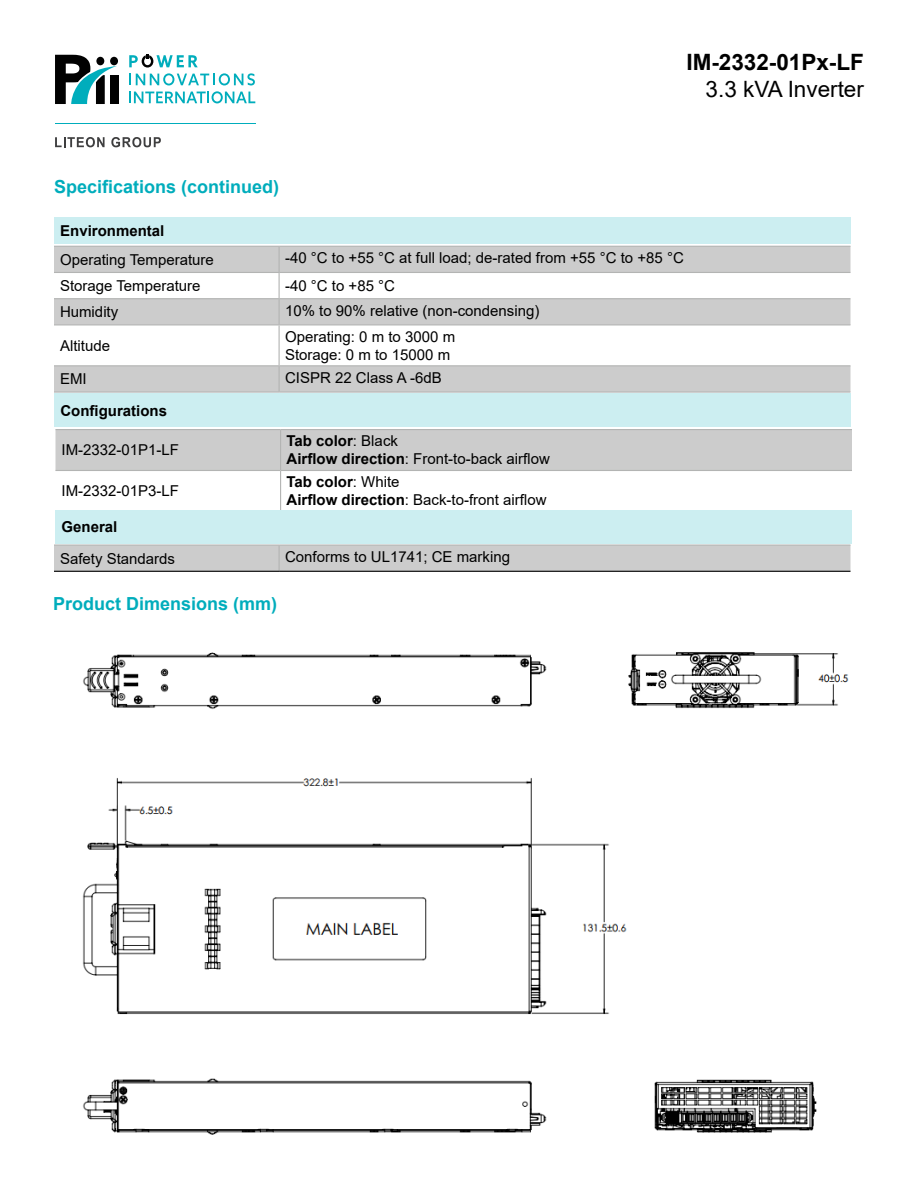
<style>
.page{position:relative;width:918px;height:1188px;background:#fff}
.page>*{position:absolute;margin:0;border:0;box-sizing:border-box;transform-origin:0 0}
.t1{font:700 22.5px "Arial";color:#000}
.t2{font:22.5px "Arial";color:#000}
.t3{font:700 18px "Arial";color:#00adbc}
.Normal_Text{font:15px/18px "Arial";color:#000}
.t4{font:700 15px "Arial";color:#000}
.s1{font-weight:400}
.s2{font-weight:700}
</style>
<div class="page">
<svg style="left:54px;top:247px;width:796px;height:144px;fill:#ccc"></svg>
<hr style="left:54px;top:246px;width:225px;height:1px;background:#b3b4b3">
<hr style="left:279px;top:246px;width:571px;height:1px;background:#b3b4b3">
<svg style="left:279px;top:247px;width:1px;height:77px"></svg>
<hr style="left:54px;top:324px;width:225px;height:1px;background:#b3b4b3">
<hr style="left:279px;top:324px;width:571px;height:1px;background:#b3b4b3">
<hr style="left:279px;top:325px;width:1px;height:40px;background:#b3b4b3">
<hr style="left:54px;top:365px;width:225px;height:1px;background:#b3b4b3">
<hr style="left:279px;top:365px;width:571px;height:1px;background:#b3b4b3">
<svg style="left:279px;top:366px;width:1px;height:25px"></svg>
<hr style="left:54px;top:391px;width:225px;height:2px;background:#b3b4b3">
<hr style="left:279px;top:391px;width:571px;height:2px;background:#b3b4b3">
<hr style="left:54px;top:272px;width:225px;height:1px;background:#b3b4b3">
<hr style="left:279px;top:272px;width:571px;height:1px;background:#b3b4b3">
<hr style="left:54px;top:298px;width:225px;height:1px;background:#b3b4b3">
<hr style="left:279px;top:298px;width:571px;height:1px;background:#b3b4b3">
<div style="left:54px;top:218px;width:797px;height:26px;background:#cceef1"></div>
<div style="left:54px;top:393px;width:797px;height:34px;background:#cceef1"></div>
<img style="left:82px;top:652px;width:545px;height:483px">
<img style="left:620px;top:652px;width:229px;height:73px">
<img style="left:654px;top:1079px;width:163px;height:54px">
<hr style="left:55px;top:124px;width:200px;height:1px;background:#00adbc">
<svg style="left:55px;top:137px;width:50px;height:10px"></svg>
<svg style="left:111px;top:137px;width:50px;height:10px"></svg>
<div style="left:110px;top:75px;width:8px;height:29px;background:#010101"></div>
<svg style="left:55px;top:55px;width:62px;height:49px"></svg>
<svg style="left:129px;top:91px;width:126px;height:12px"></svg>
<svg style="left:129px;top:54px;width:126px;height:31px"></svg>
<div style="left:56px;top:430px;width:796px;height:40px;background:#ccc"></div>
<hr style="left:56px;top:429px;width:225px;height:1px;background:#b3b4b3">
<hr style="left:281px;top:429px;width:571px;height:1px;background:#b3b4b3">
<hr style="left:280px;top:430px;width:1px;height:40px;background:#b3b4b3">
<hr style="left:280px;top:471px;width:1px;height:40px;background:#b3b4b3">
<hr style="left:56px;top:470px;width:225px;height:1px;background:#b3b4b3">
<hr style="left:281px;top:470px;width:571px;height:1px;background:#b3b4b3">
<div style="left:56px;top:510px;width:796px;height:33px;background:#cceef1"></div>
<hr style="left:54px;top:544px;width:225px;height:2px;background:#b3b4b3">
<hr style="left:279px;top:544px;width:571px;height:2px;background:#b3b4b3">
<div style="left:54px;top:546px;width:796px;height:25px;background:#ccc"></div>
<hr style="left:54px;top:571px;width:225px;height:1px;background:#000">
<hr style="left:279px;top:571px;width:571px;height:1px;background:#000">
<p class="t3" style="left:54px;top:174px;width:227px">Specifications (continued)</p>
<p class="t4" style="left:60px;top:220px;width:106px">Environmental</p>
<p class="t1" style="left:686px;top:47px;width:179px">IM-2332-01Px-LF</p>
<p class="t2" style="left:706px;top:74px;width:160px">3.3 kVA Inverter</p>
<p class="Normal_Text" style="left:60px;top:250px;width:155px">Operating Temperature</p>
<p class="Normal_Text" style="left:285px;top:249px;width:400px">-40 °C to +55 °C at full load; de-rated from +55 °C to +85 °C</p>
<p class="Normal_Text" style="left:60px;top:277px;width:142px">Storage Temperature</p>
<p class="Normal_Text" style="left:285px;top:277px;width:111px">-40 °C to +85 °C</p>
<p class="Normal_Text" style="left:60px;top:303px;width:60px">Humidity</p>
<p class="Normal_Text" style="left:285px;top:301px;width:256px">10% to 90% relative (non-condensing)</p>
<p class="Normal_Text" style="left:60px;top:336px;width:52px">Altitude</p>
<p class="Normal_Text" style="left:285px;top:327px;width:172px">Operating: 0 m to 3000 m<br>Storage: 0 m to 15000 m</p>
<p class="Normal_Text" style="left:60px;top:370px;width:28px">EMI</p>
<p class="Normal_Text" style="left:285px;top:368px;width:158px">CISPR 22 Class A -6dB</p>
<p class="t4" style="left:60px;top:400px;width:108px">Configurations</p>
<p class="Normal_Text" style="left:62px;top:441px;width:119px">IM-2332-01P1-LF</p>
<p class="Normal_Text" style="left:62px;top:482px;width:119px">IM-2332-01P3-LF</p>
<p class="t4" style="left:287px;top:431px;width:113px">Tab color<span class="s1">: Black</span></p>
<p class="Normal_Text" style="left:287px;top:450px;width:265px"><span class="s2">Airflow direction</span>: Front-to-back airflow</p>
<p class="t4" style="left:287px;top:472px;width:115px">Tab color<span class="s1">: White</span></p>
<p class="Normal_Text" style="left:287px;top:491px;width:262px"><span class="s2">Airflow direction</span>: Back-to-front airflow</p>
<p class="t4" style="left:62px;top:516px;width:57px">General</p>
<p class="Normal_Text" style="left:60px;top:549px;width:117px">Safety Standards</p>
<p class="Normal_Text" style="left:285px;top:548px;width:227px">Conforms to UL1741; CE marking</p>
<p class="t3" style="left:53px;top:591px;width:226px">Product Dimensions (mm)</p>
</div>
